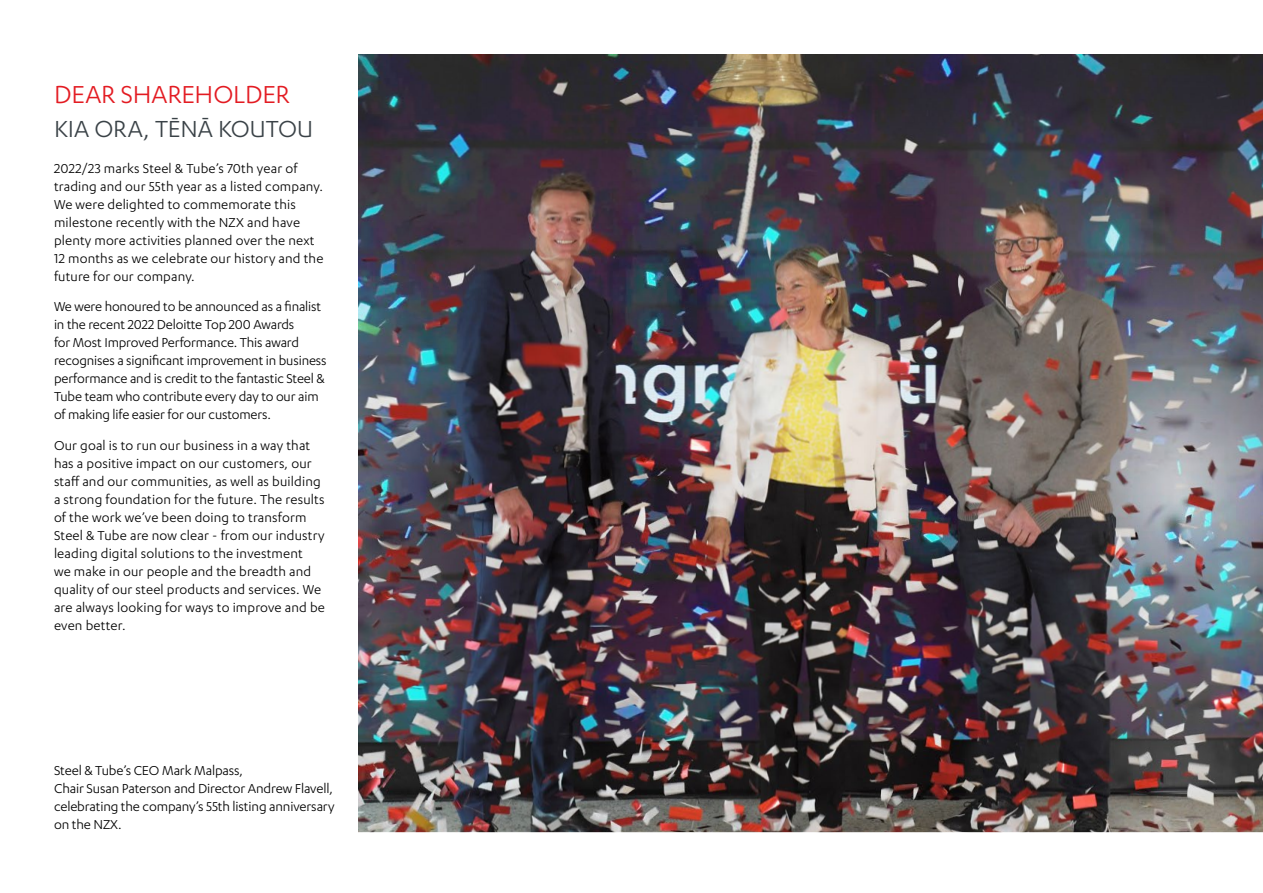
<style>
.page{position:relative;width:1263px;height:893px;background:#fff}
.page>*{position:absolute;margin:0;border:0;box-sizing:border-box;transform-origin:0 0}
.t1{font:28.5px "Karbon";letter-spacing:-.005em;color:#e31b22}
.t2{font:27px "Karbon";letter-spacing:-.005em;color:#3a4247}
.t3{font:15px/18px "Karbon";letter-spacing:.01em;color:#000}
.t4{font:15px/18px "Karbon";letter-spacing:-.01em;color:#000}
</style>
<div class="page">
<img style="left:358px;top:54px;width:905px;height:778px">
<h1 class="t1" style="left:54px;top:79px;width:237px">DEAR SHAREHOLDER</h1>
<h2 class="t2" style="left:54px;top:114px;width:261px">KIA ORA, TĒNĀ KOUTOU</h2>
<p class="t3" style="left:54px;top:159px;width:271px">2022/23 marks Steel &amp; Tube’s 70th year of trading and our 55th year as a listed company.<br>We were delighted to commemorate this milestone recently with the NZX and have plenty more activities planned over the next 12 months as we celebrate our history and the future for our company.</p>
<p class="t4" style="left:54px;top:297px;width:274px">We were honoured to be announced as a finalist in the recent 2022 Deloitte Top 200 Awards<br>for Most Improved Performance. This award recognises a significant improvement in business performance and is credit to the fantastic Steel &amp; Tube team who contribute every day to our aim of making life easier for our customers.</p>
<p class="t3" style="left:54px;top:436px;width:272px">Our goal is to run our business in a way that has a positive impact on our customers, our staff and our communities, as well as building a strong foundation for the future. The results of the work we’ve been doing to transform Steel &amp; Tube are now clear - from our industry leading digital solutions to the investment<br>we make in our people and the breadth and quality of our steel products and services. We are always looking for ways to improve and be even better.</p>
<p class="t4" style="left:54px;top:761px;width:282px">Steel &amp; Tube’s CEO Mark Malpass,<br>Chair Susan Paterson and Director Andrew Flavell, celebrating the company’s 55th listing anniversary on the NZX.</p>
</div>
